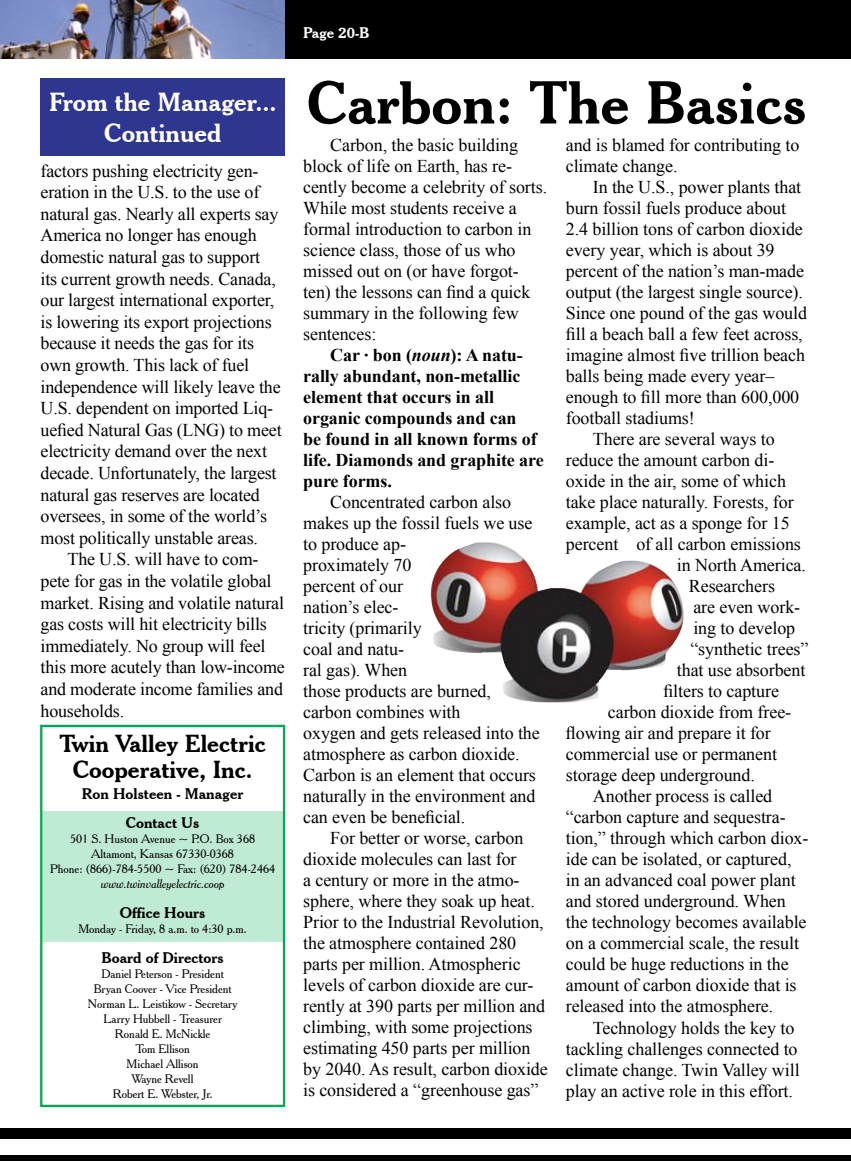
<style>
.page{position:relative;width:851px;height:1161px;background:#fff}
.page>*{position:absolute;margin:0;border:0;box-sizing:border-box;transform-origin:0 0}
.t1{font:700 58.5px "Cheltenham BT";color:#000}
.t2{font:700 25.5px/30.6px "Cheltenham BT";color:#fff;text-align:center}
.t3{font:700 24px/25.5px "Cheltenham BT";color:#000;text-align:center}
.t4{font:18px/21px "Times New Roman";letter-spacing:-.005em;color:#000}
.t5{font:700 18px/21px "Times New Roman";letter-spacing:-.005em;color:#000}
.t6{font:700 15px/29.4px "Cheltenham BT";color:#000;text-align:center}
.t7{font:700 15px "Cheltenham BT";color:#fff}
.t8{font:12px/15px "Cheltenham BT";color:#000;text-align:center}
.t9{font:italic 12px "Cheltenham BT";color:#000}
.s1{font-style:italic}
</style>
<div class="page">
<img style="left:430px;top:542px;width:254px;height:160px">
<img style="left:0;top:0;width:285px;height:59px">
<div style="left:285px;top:0;width:565px;height:58px;background:#000"></div>
<div style="left:1px;top:1156px;width:849px;height:5px;background:#000"></div>
<div style="left:0;top:1128px;width:850px;height:11px;background:#000"></div>
<div style="left:42px;top:811px;width:243px;height:131px;background:#bfead3"></div>
<div style="left:40px;top:725px;width:245px;height:382px;border:2px solid #00aa4f"></div>
<div style="left:40px;top:78px;width:245px;height:77px;background:#2e368f"></div>
<h2 class="t2" style="left:49px;top:86px;width:229px">From the Manager...<br>Continued</h2>
<p class="t4" style="left:40px;top:160px;width:243px;line-height:21.6px">factors pushing electricity gen&shy;eration in the U.S. to the use of natural gas. Nearly all experts say America no longer has enough domestic natural gas to support<br>its current growth needs. Canada, our largest international exporter, is lowering its export projections because it needs the gas for its own growth. This lack of fuel independence will likely leave the U.S. dependent on imported Liq&shy;uefied Natural Gas (LNG) to meet electricity demand over the next decade. Unfortunately, the largest natural gas reserves are located oversees, in some of the world’s most politically unstable areas.</p>
<p class="t4" style="left:40px;top:548px;width:246px;line-height:21.6px;text-indent:27px">The U.S. will have to com&shy;pete for gas in the volatile global market. Rising and volatile natural gas costs will hit electricity bills immediately. No group will feel this more acutely than low-income and moderate income families and households.</p>
<h3 class="t3" style="left:59px;top:730px;width:208px">Twin Valley Electric<br>Cooperative, Inc.</h3>
<p class="t6" style="left:82px;top:778px;width:163px">Ron Holsteen - Manager<br>Contact Us</p>
<p class="t8" style="left:50px;top:831px;width:226px">501 S. Huston Avenue ~ P.O. Box 368<br>Altamont, Kansas 67330-0368<br>Phone: (866)-784-5500 ~ Fax: (620) 784-2464</p>
<p class="t9" style="left:101px;top:876px;width:125px">www.twinvalleyelectric.coop</p>
<p class="t6" style="left:120px;top:898px;width:87px">Office Hours</p>
<p class="t8" style="left:78px;top:921px;width:170px">Monday - Friday, 8 a.m. to 4:30 p.m.</p>
<p class="t6" style="left:102px;top:943px;width:124px">Board of Directors</p>
<p class="t8" style="left:88px;top:966px;width:151px">Daniel Peterson - President<br>Bryan Coover - Vice President<br>Norman L. Leistikow - Secretary<br>Larry Hubbell - Treasurer<br>Ronald E. McNickle<br>Tom Ellison<br>Michael Allison<br>Wayne Revell<br>Robert E. Webster, Jr.</p>
<p class="t7" style="left:303px;top:23px;width:68px">Page 20-B</p>
<h1 class="t1" style="left:307px;top:66px;width:501px">Carbon: The Basics</h1>
<p class="t4" style="left:303px;top:134px;width:245px;text-indent:27px">Carbon, the basic building block of life on Earth, has re&shy;cently become a celebrity of sorts.<br>While most students receive a formal introduction to carbon in science class, those of us who missed out on (or have forgot&shy;ten) the lessons can find a quick summary in the following few sentences:</p>
<p class="t5" style="left:303px;top:344px;width:242px;text-indent:27px">Car ∙ bon (<span class="s1">noun</span>): A natu&shy;rally abundant, non-metallic element that occurs in all organic compounds and can<br>be found in all known forms of life. Diamonds and graphite are pure forms.</p>
<p class="t4" style="left:303px;top:491px;width:238px;text-indent:27px">Concentrated carbon also makes up the fossil fuels we use to produce ap-<br>proximately 70<br>percent of our<br>nation’s elec-<br>tricity (primarily<br>coal and natu-<br>ral gas). When<br>those products are burned, carbon combines with<br>oxygen and gets released into the atmosphere as carbon dioxide.<br>Carbon is an element that occurs naturally in the environment and can even be beneficial.</p>
<p class="t4" style="left:303px;top:827px;width:246px;text-indent:27px">For better or worse, carbon dioxide molecules can last for<br>a century or more in the atmo&shy;sphere, where they soak up heat.<br>Prior to the Industrial Revolution, the atmosphere contained 280 parts per million. Atmospheric levels of carbon dioxide are cur&shy;rently at 390 parts per million and climbing, with some projections estimating 450 parts per million by 2040. As result, carbon dioxide is considered a “greenhouse gas”</p>
<p class="t4" style="left:565px;top:134px;width:235px">and is blamed for contributing to climate change.</p>
<p class="t4" style="left:592px;top:176px;width:210px">In the U.S., power plants that</p>
<p class="t4" style="left:565px;top:197px;width:222px">burn fossil fuels produce about</p>
<p class="t4" style="left:565px;top:218px;width:239px">2.4 billion tons of carbon dioxide</p>
<p class="t4" style="left:565px;top:239px;width:210px">every year, which is about 39</p>
<p class="t4" style="left:565px;top:260px;width:240px">percent of the nation’s man-made</p>
<p class="t4" style="left:565px;top:281px;width:239px">output (the largest single source).</p>
<p class="t4" style="left:565px;top:302px;width:243px">Since one pound of the gas would</p>
<p class="t4" style="left:565px;top:324px;width:238px">fill a beach ball a few feet across,</p>
<p class="t4" style="left:565px;top:345px;width:241px">imagine almost five trillion beach</p>
<p class="t4" style="left:565px;top:366px;width:210px">balls being made every year–</p>
<p class="t4" style="left:565px;top:387px;width:235px">enough to fill more than 600,000</p>
<p class="t4" style="left:565px;top:408px;width:130px">football stadiums!</p>
<p class="t4" style="left:592px;top:429px;width:183px">There are several ways to</p>
<p class="t4" style="left:565px;top:450px;width:210px">reduce the amount carbon di-</p>
<p class="t4" style="left:565px;top:471px;width:222px">oxide in the air, some of which</p>
<p class="t4" style="left:565px;top:492px;width:229px">take place naturally. Forests, for</p>
<p class="t4" style="left:565px;top:513px;width:225px">example, act as a sponge for 15</p>
<p class="t4" style="left:565px;top:534px;width:237px">percent of all carbon emissions</p>
<p class="t4" style="left:676px;top:555px;width:131px">in North America.</p>
<p class="t4" style="left:689px;top:576px;width:88px">Researchers</p>
<p class="t4" style="left:693px;top:597px;width:108px">are even work-</p>
<p class="t4" style="left:693px;top:618px;width:103px">ing to develop</p>
<p class="t4" style="left:690px;top:639px;width:120px">“synthetic trees”</p>
<p class="t4" style="left:676px;top:660px;width:130px">that use absorbent</p>
<p class="t4" style="left:663px;top:681px;width:117px">filters to capture</p>
<p class="t4" style="left:608px;top:702px;width:185px">carbon dioxide from free-</p>
<p class="t4" style="left:566px;top:723px;width:206px">flowing air and prepare it for</p>
<p class="t4" style="left:566px;top:744px;width:213px">commercial use or permanent</p>
<p class="t4" style="left:566px;top:765px;width:190px">storage deep underground.</p>
<p class="t4" style="left:593px;top:786px;width:181px">Another process is called</p>
<p class="t4" style="left:566px;top:807px;width:221px">“carbon capture and sequestra-</p>
<p class="t4" style="left:566px;top:828px;width:244px">tion,” through which carbon diox-</p>
<p class="t4" style="left:566px;top:849px;width:227px">ide can be isolated, or captured,</p>
<p class="t4" style="left:566px;top:870px;width:231px">in an advanced coal power plant</p>
<p class="t4" style="left:566px;top:891px;width:221px">and stored underground. When</p>
<p class="t4" style="left:566px;top:912px;width:242px">the technology becomes available</p>
<p class="t4" style="left:566px;top:933px;width:235px">on a commercial scale, the result</p>
<p class="t4" style="left:566px;top:954px;width:224px">could be huge reductions in the</p>
<p class="t4" style="left:566px;top:975px;width:232px">amount of carbon dioxide that is</p>
<p class="t4" style="left:566px;top:996px;width:209px">released into the atmosphere.</p>
<p class="t4" style="left:593px;top:1017px;width:203px">Technology holds the key to</p>
<p class="t4" style="left:566px;top:1038px;width:233px">tackling challenges connected to</p>
<p class="t4" style="left:566px;top:1059px;width:235px">climate change. Twin Valley will</p>
<p class="t4" style="left:566px;top:1080px;width:229px">play an active role in this effort.</p>
</div>
